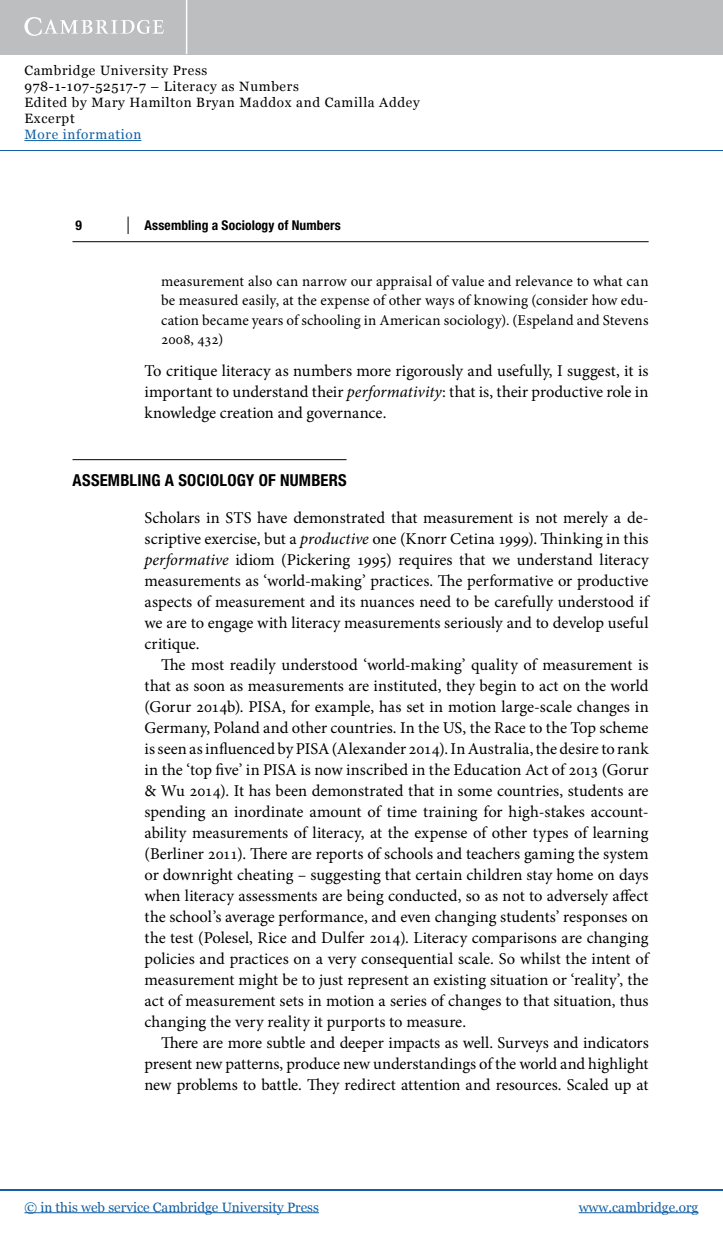
<style>
.page{position:relative;width:723px;height:1236px;background:#fff}
.page>*{position:absolute;margin:0;border:0;box-sizing:border-box;transform-origin:0 0}
.t1{font:16.5px/21px "Minion Pro";color:#000;text-align:justify}
.t2{font:700 condensed 16.5px "Helvetica Neue LT Std";letter-spacing:.01em;color:#000}
.t3{font:15px/19.5px "Minion Pro";letter-spacing:.01em;color:#000;text-align:justify}
.t4{font:13.5px/16px "Georgia";letter-spacing:.05em;color:#000}
.t5{font:13.5px "Georgia";color:#115fa4}
.t6{font:700 condensed 13.5px "Helvetica Neue LT Std";letter-spacing:.01em;color:#000}
.t7{font:13.5px "Georgia";letter-spacing:.05em;color:#115fa4}
.s1{font-style:italic}
</style>
<div class="page">
<div style="left:0;top:0;width:723px;height:54px;background:#bcbec0"></div>
<hr style="left:186px;top:0;width:1px;height:54px;background:#fff">
<svg style="left:24px;top:17px;width:140px;height:19px"></svg>
<hr style="left:24px;top:140px;width:117px;height:1px;background:#115fa4">
<hr style="left:0;top:150px;width:723px;height:1px;background:#115fa4">
<hr style="left:0;top:1189px;width:723px;height:1px;background:#115fa4">
<hr style="left:24px;top:1212px;width:295px;height:1px;background:#115fa4">
<hr style="left:579px;top:1212px;width:119px;height:1px;background:#115fa4">
<hr style="left:72px;top:241px;width:576px;height:1px;background:#000">
<svg style="left:128px;top:217px;width:1px;height:17px"></svg>
<hr style="left:72px;top:459px;width:274px;height:1px;background:#000">
<p class="t4" style="left:24px;top:62px;width:397px">Cambridge University Press<br>978-1-107-52517-7 – Literacy as Numbers<br>Edited by Mary Hamilton Bryan Maddox and Camilla Addey Excerpt</p>
<p class="t7" style="left:24px;top:125px;width:118px">More information</p>
<p class="t6" style="left:76px;top:217px;width:8px">9</p>
<p class="t6" style="left:144px;top:217px;width:198px">Assembling a Sociology of Numbers</p>
<p class="t3" style="left:161px;top:271px;width:489px">measurement also can narrow our appraisal of value and relevance to what can be measured easily, at the expense of other ways of knowing (consider how edu&shy;cation became years of schooling in American sociology). (Espeland and Stevens 2008, 432)</p>
<p class="t1" style="left:144px;top:360px;width:505px">To critique literacy as numbers more rigorously and usefully, I suggest, it is important to understand their <span class="s1">performativity</span>: that is, their productive role in knowledge creation and governance.</p>
<p class="t2" style="left:72px;top:470px;width:276px">ASSEMBLING A SOCIOLOGY OF NUMBERS</p>
<p class="t1" style="left:144px;top:507px;width:506px">Scholars in STS have demonstrated that measurement is not merely a de&shy;scriptive exercise, but a <span class="s1">productive</span> one (Knorr Cetina 1999). Thinking in this <span class="s1">performative</span> idiom (Pickering 1995) requires that we understand literacy measurements as ‘world-making’ practices. The performative or productive aspects of measurement and its nuances need to be carefully understood if we are to engage with literacy measurements seriously and to develop useful critique.</p>
<p class="t1" style="left:145px;top:654px;width:506px;text-indent:16px">The most readily understood ‘world-making’ quality of measurement is that as soon as measurements are instituted, they begin to act on the world (Gorur 2014b). PISA, for example, has set in motion large-scale changes in Germany, Poland and other countries. In the US, the Race to the Top scheme is seen as influenced by PISA (Alexander 2014). In Australia, the desire to rank in the ‘top five’ in PISA is now inscribed in the Education Act of 2013 (Gorur &amp; Wu 2014). It has been demonstrated that in some countries, students are spending an inordinate amount of time training for high-stakes account&shy;ability measurements of literacy, at the expense of other types of learning (Berliner 2011). There are reports of schools and teachers gaming the system or downright cheating – suggesting that certain children stay home on days when literacy assessments are being conducted, so as not to adversely affect the school’s average performance, and even changing students’ responses on the test (Polesel, Rice and Dulfer 2014). Literacy comparisons are changing policies and practices on a very consequential scale. So whilst the intent of measurement might be to just represent an existing situation or ‘reality’, the act of measurement sets in motion a series of changes to that situation, thus changing the very reality it purports to measure.</p>
<p class="t1" style="left:145px;top:1032px;width:506px;text-indent:16px">There are more subtle and deeper impacts as well. Surveys and indicators present new patterns, produce new understandings of the world and highlight new problems to battle. They redirect attention and resources. Scaled up at</p>
<p class="t5" style="left:24px;top:1197px;width:296px">© in this web service Cambridge University Press</p>
<p class="t5" style="left:579px;top:1197px;width:121px">www.cambridge.org</p>
</div>
